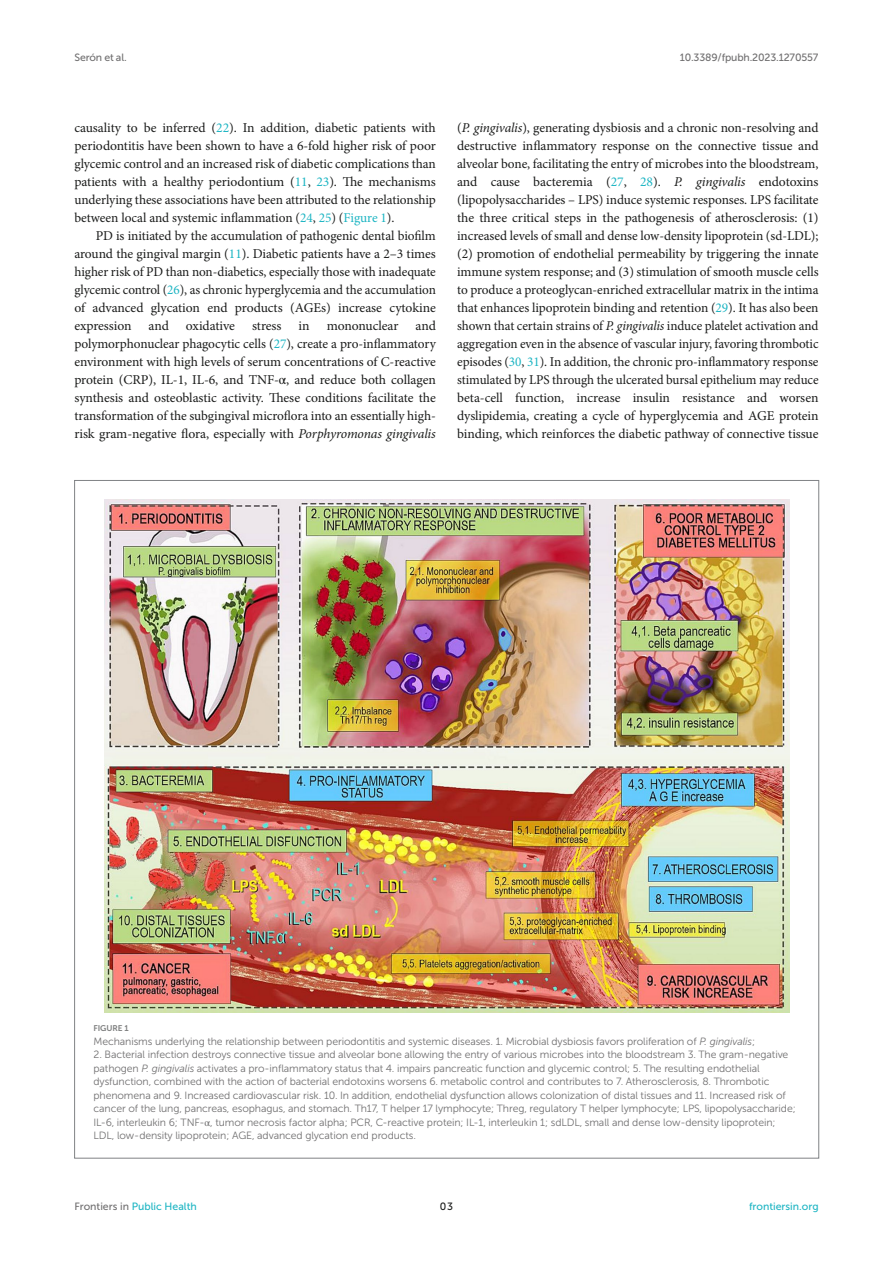
<style>
.page{position:relative;width:893px;height:1263px;background:#fff}
.page>*{position:absolute;margin:0;border:0;box-sizing:border-box;transform-origin:0 0}
.TEXT{font:13.5px/18px "Minion Pro";letter-spacing:-.005em;color:#1b1c1b;text-align:justify}
.TEXT_FLUSH{font:13.5px/18px "Minion Pro";letter-spacing:-.005em;color:#1b1c1b;text-align:justify}
.FIG_LEG{font:10.5px/13.5px "Museo Sans 300";letter-spacing:-.01em;color:#706f70}
.t1{font:10.5px "Museo Sans 500";color:#1db5c3}
.t2{font:10.5px "Museo Sans 500";letter-spacing:-.015em;color:#706f70}
.t3{font:10.5px "Museo Sans 500";color:#1b1c1b}
.FIG_HD{font:8.25px "Museo Sans 700";letter-spacing:-.01em;color:#7e7f7f}
.s1{color:#1db5c3}
.s2{font-family:"STIX General"}
.s3{font-style:italic}
.s4{color:#706f70}
</style>
<div class="page">
<img style="left:104px;top:499px;width:685px;height:513px">
<p class="t2" style="left:74px;top:51px;width:54px">Serón et al.</p>
<p class="t2" style="left:680px;top:51px;width:140px">10.3389/fpubh.2023.1270557</p>
<p class="TEXT_FLUSH" style="left:74px;top:119px;width:363px">causality to be inferred (<span class="s1">22</span>). In addition, diabetic patients with periodontitis have been shown to have a 6-fold higher risk of poor glycemic control and an increased risk of diabetic complications than patients with a healthy periodontium (<span class="s1">11</span>, <span class="s1">23</span>). The mechanisms underlying these associations have been attributed to the relationship between local and systemic inflammation (<span class="s1">24</span>, <span class="s1">25</span>) (<span class="s1">Figure 1</span>).</p>
<p class="TEXT" style="left:74px;top:227px;width:363px;text-indent:21px">PD is initiated by the accumulation of pathogenic dental biofilm around the gingival margin (<span class="s1">11</span>). Diabetic patients have a 2–3 times higher risk of PD than non-diabetics, especially those with inadequate glycemic control (<span class="s1">26</span>), as chronic hyperglycemia and the accumulation of advanced glycation end products (AGEs) increase cytokine expression</p>
<p class="TEXT" style="left:74px;top:317px;width:363px;text-indent:341px">and polymorphonuclear phagocytic cells (<span class="s1">27</span>), create a pro-inflammatory environment with high levels of serum concentrations of C-reactive protein (CRP), IL-1, IL-6, and TNF-<span class="s2">α</span>, and reduce both collagen synthesis and osteoblastic activity. These conditions facilitate the transformation of the subgingival microflora into an essentially high&shy;risk gram-negative flora, especially with <span class="s3">Porphyromonas gingivalis</span></p>
<p class="TEXT" style="left:149px;top:317px;width:22px">and</p>
<p class="TEXT" style="left:186px;top:317px;width:51px">oxidative</p>
<p class="TEXT" style="left:252px;top:317px;width:31px">stress</p>
<p class="TEXT" style="left:299px;top:317px;width:13px">in</p>
<p class="TEXT" style="left:327px;top:317px;width:73px">mononuclear</p>
<p class="TEXT" style="left:457px;top:119px;width:363px">(<span class="s3">P. gingivalis</span>), generating dysbiosis and a chronic non-resolving and destructive inflammatory response on the connective tissue and alveolar bone, facilitating the entry of microbes into the bloodstream, and cause bacteremia (<span class="s1">27</span>, <span class="s1">28</span>). <span class="s3">P. gingivalis</span> endotoxins (lipopolysaccharides – LPS) induce systemic responses. LPS facilitate the three critical steps in the pathogenesis of atherosclerosis: (1) increased levels of small and dense low-density lipoprotein (sd-LDL); (2) promotion of endothelial permeability by triggering the innate immune system response; and (3) stimulation of smooth muscle cells to produce a proteoglycan-enriched extracellular matrix in the intima that enhances lipoprotein binding and retention (<span class="s1">29</span>). It has also been shown that certain strains of <span class="s3">P. gingivalis</span> induce platelet activation and aggregation even in the absence of vascular injury, favoring thrombotic episodes (<span class="s1">30</span>, <span class="s1">31</span>). In addition, the chronic pro-inflammatory response stimulated by LPS through the ulcerated bursal epithelium may reduce beta-cell function, increase insulin resistance and worsen dyslipidemia, creating a cycle of hyperglycemia and AGE protein binding, which reinforces the diabetic pathway of connective tissue</p>
<p class="FIG_HD" style="left:94px;top:1024px;width:37px">FIGURE 1</p>
<p class="FIG_LEG" style="left:94px;top:1034px;width:663px">Mechanisms underlying the relationship between periodontitis and systemic diseases. 1. Microbial dysbiosis favors proliferation of <span class="s3">P. gingivalis</span>;</p>
<p class="FIG_LEG" style="left:94px;top:1048px;width:704px">2. Bacterial infection destroys connective tissue and alveolar bone allowing the entry of various microbes into the bloodstream 3. The gram-negative pathogen <span class="s3">P. gingivalis</span> activates a pro-inflammatory status that 4. impairs pancreatic function and glycemic control; 5. The resulting endothelial dysfunction, combined with the action of bacterial endotoxins worsens 6. metabolic control and contributes to 7. Atherosclerosis, 8. Thrombotic phenomena and 9. Increased cardiovascular risk. 10. In addition, endothelial dysfunction allows colonization of distal tissues and 11. Increased risk of cancer of the lung, pancreas, esophagus, and stomach. Th17, T helper 17 lymphocyte; Threg, regulatory T helper lymphocyte; LPS, lipopolysaccharide; IL-6, interleukin 6; TNF-<span class="s2">α</span>, tumor necrosis factor alpha; PCR, C-reactive protein; IL-1, interleukin 1; sdLDL, small and dense low-density lipoprotein; LDL, low-density lipoprotein; AGE, advanced glycation end products.</p>
<p class="t1" style="left:74px;top:1200px;width:124px"><span class="s4">Frontiers in</span> Public Health</p>
<p class="t3" style="left:440px;top:1200px;width:15px">03</p>
<p class="t1" style="left:749px;top:1200px;width:71px">frontiersin.org</p>
</div>
